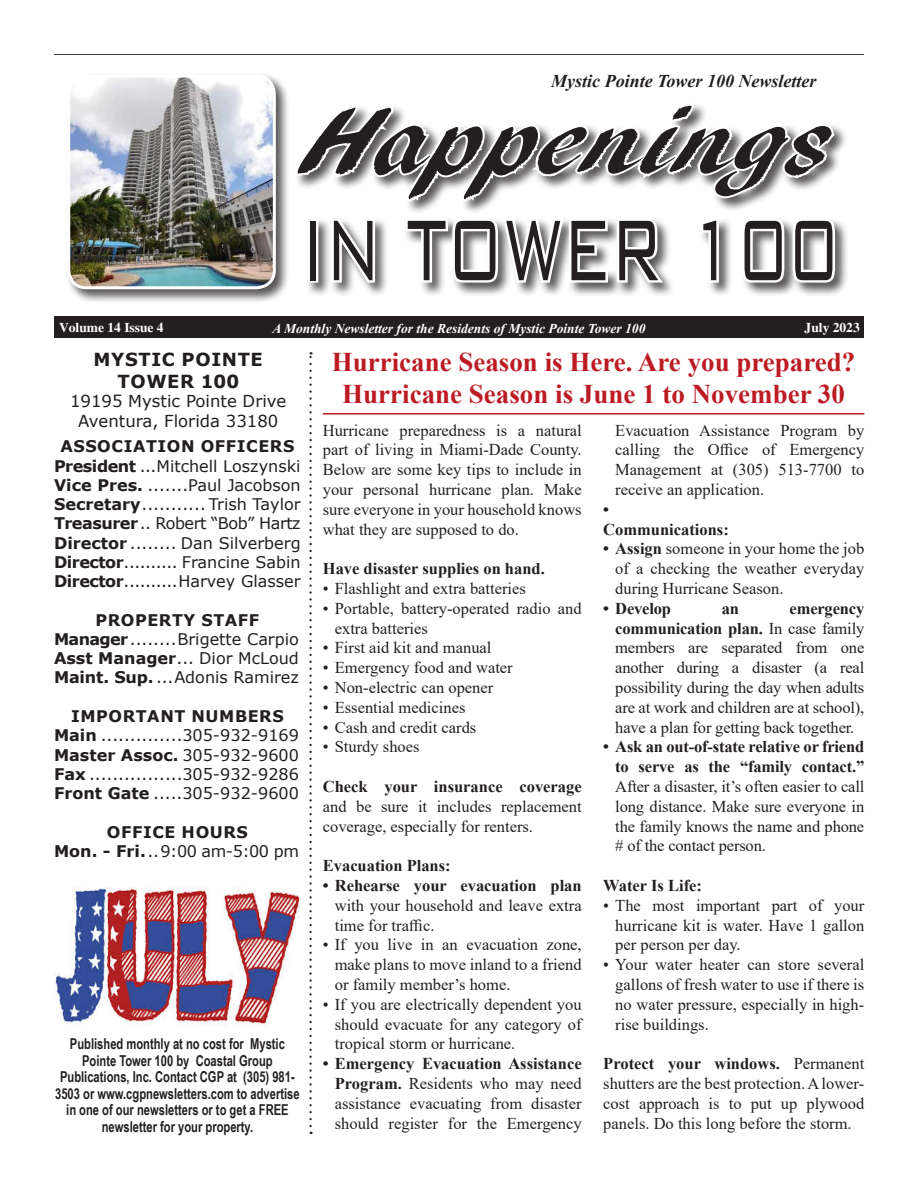
<style>
.page{position:relative;width:918px;height:1188px;background:#fff}
.page>*{position:absolute;margin:0;border:0;box-sizing:border-box;transform-origin:0 0}
.t1{font:300 115.05px "Bank Gothic BT";color:#231f20;scale:.59 1}
.t2{font:97.5px "ARBLANCA";color:#231f20;scale:1.21 1}
.t3{font:700 27px/32.4px "Times New Roman";color:#bc1b23;text-align:center}
.t4{font:italic 700 18px "Times New Roman";color:#231f20}
.t5{font:700 18px/21.6px "Verdana";letter-spacing:.035em;color:#231f20;text-align:center}
.t6{font:16.5px/19.8px "Times New Roman";color:#231f20;text-align:justify}
.t7{font:700 16.5px/19.8px "Times New Roman";color:#231f20}
.t8{font:16.5px/19.8px "Verdana";color:#231f20;text-align:center}
.t9{font:16.05px/19.2px "Verdana";color:#231f20;text-align:center}
.t10{font:700 16.05px/19.2px "Verdana";letter-spacing:.035em;color:#231f20;text-align:center}
.t11{font:700 15px/16.5px "Arial Narrow";color:#231f20;text-align:center;scale:.91 1}
.t12{font:italic 700 13.5px "Times New Roman";color:#fff}
.t13{font:700 13.5px "Times";color:#fff}
.s1{font-weight:700}
.s2{font-weight:400}
</style>
<div class="page">
<div style="left:65px;top:73px;width:226px;height:231px;background:#231f20;opacity:.75"></div>
<img style="left:69px;top:76px;width:205px;height:212px">
<div style="left:67px;top:74px;width:209px;height:215px;border:3px solid #fff;border-radius:18px"></div>
<div style="left:54px;top:316px;width:810px;height:22px;background:#231f20"></div>
<hr style="left:54px;top:54px;width:810px;height:1px;background:#231f20">
<div style="left:306px;top:217px;width:543px;height:81px;background:#231f20;opacity:.75"></div>
<svg style="left:297px;top:105px;width:543px;height:192px"></svg>
<svg style="left:309px;top:352px;width:3px;height:774px"></svg>
<img style="left:54px;top:888px;width:246px;height:137px">
<hr style="left:323px;top:413px;width:541px;height:2px;background:#bc1b23">
<p class="t4" style="left:551px;top:69px;width:267px">Mystic Pointe Tower 100 Newsletter</p>
<h2 class="t2" style="left:303px;top:88px;width:437px">Happenings</h2>
<h1 class="t1" style="left:301px;top:187px;width:914px">IN TOWER 100</h1>
<p class="t13" style="left:59px;top:319px;width:106px">Volume 14 Issue 4</p>
<p class="t13" style="left:805px;top:319px;width:57px">July 2023</p>
<p class="t12" style="left:272px;top:319px;width:374px">A Monthly Newsletter for the Residents of Mystic Pointe Tower 100</p>
<p class="t5" style="left:93px;top:348px;width:171px">MYSTIC POINTE<br>TOWER 100</p>
<p class="t8" style="left:70px;top:391px;width:218px">19195 Mystic Pointe Drive<br>Aventura, Florida 33180</p>
<p class="t9" style="left:54px;top:437px;width:248px"><span class="s1">ASSOCIATION OFFICERS President</span> ...Mitchell Loszynski <span class="s1">Vice Pres.</span> .......Paul Jacobson <span class="s1">Secretary</span>........... Trish Taylor <span class="s1">Treasurer</span>.. Robert “Bob” Hartz <span class="s1">Director</span> ........ Dan Silverberg <span class="s1">Director</span>.......... Francine Sabin <span class="s1">Director</span>..........Harvey Glasser</p>
<p class="t9" style="left:54px;top:610px;width:246px"><span class="s1">PROPERTY STAFF<br>Manager</span>........Brigette Carpio<br><span class="s1">Asst Manager</span>... Dior McLoud<br><span class="s1">Maint. Sup.</span> ...Adonis Ramirez</p>
<p class="t9" style="left:54px;top:706px;width:246px"><span class="s1">IMPORTANT NUMBERS<br>Main</span> ..............305-932-9169<br><span class="s1">Master Assoc.</span> 305-932-9600<br><span class="s1">Fax</span> ................305-932-9286<br><span class="s1">Front Gate</span> .....305-932-9600</p>
<p class="t10" style="left:54px;top:822px;width:247px">OFFICE HOURS<br>Mon. - Fri.<span class="s2">..9:00 am-5:00 pm</span></p>
<p class="t11" style="left:55px;top:1035px;width:270px">Published monthly at no cost for Mystic Pointe Tower 100 by Coastal Group Publications, Inc. Contact CGP at (305) 981- 3503 or www.cgpnewsletters.com to advertise in one of our newsletters or to get a FREE newsletter for your property.</p>
<h3 class="t3" style="left:332px;top:344px;width:525px">Hurricane Season is Here. Are you prepared?<br>Hurricane Season is June 1 to November 30</h3>
<p class="t6" style="left:323px;top:420px;width:260px">Hurricane preparedness is a natural part of living in Miami-Dade County.<br>Below are some key tips to include in your personal hurricane plan. Make sure everyone in your household knows what they are supposed to do.</p>
<p class="t7" style="left:323px;top:558px;width:224px">Have disaster supplies on hand.</p>
<p class="t6" style="left:323px;top:578px;width:205px">• Flashlight and extra batteries</p>
<p class="t6" style="left:335px;top:598px;width:248px;text-indent:-12px">• Portable, battery-operated radio and extra batteries</p>
<p class="t6" style="left:323px;top:637px;width:170px">• First aid kit and manual</p>
<p class="t6" style="left:323px;top:657px;width:191px">• Emergency food and water</p>
<p class="t6" style="left:323px;top:677px;width:172px">• Non-electric can opener</p>
<p class="t6" style="left:323px;top:697px;width:144px">• Essential medicines</p>
<p class="t6" style="left:323px;top:717px;width:155px">• Cash and credit cards</p>
<p class="t6" style="left:323px;top:736px;width:98px">• Sturdy shoes</p>
<p class="t7" style="left:323px;top:776px;width:260px">Check your insurance coverage</p>
<p class="t6" style="left:323px;top:796px;width:260px">and be sure it includes replacement coverage, especially for renters.</p>
<p class="t7" style="left:323px;top:855px;width:129px">Evacuation Plans:</p>
<p class="t7" style="left:323px;top:875px;width:260px">• Rehearse your evacuation plan</p>
<p class="t6" style="left:335px;top:895px;width:248px">with your household and leave extra time for traffic.</p>
<p class="t6" style="left:335px;top:934px;width:248px;text-indent:-12px">• If you live in an evacuation zone, make plans to move inland to a friend or family member’s home.</p>
<p class="t6" style="left:335px;top:994px;width:248px;text-indent:-12px">• If you are electrically dependent you should evacuate for any category of tropical storm or hurricane.</p>
<p class="t6" style="left:335px;top:1053px;width:248px;text-indent:-12px"><span class="s1">• Emergency Evacuation Assistance Program.</span> Residents who may need assistance evacuating from disaster should register for the Emergency</p>
<p class="t6" style="left:615px;top:420px;width:251px">Evacuation Assistance Program by calling the Office of Emergency Management at (305) 513-7700 to receive an application.</p>
<p class="t7" style="left:603px;top:499px;width:127px">•<br>Communications:</p>
<p class="t6" style="left:615px;top:538px;width:251px;text-indent:-12px"><span class="s1">• Assign</span> someone in your home the job of a checking the weather everyday during Hurricane Season.</p>
<p class="t7" style="left:603px;top:598px;width:69px">• Develop</p>
<p class="t7" style="left:722px;top:598px;width:19px">an</p>
<p class="t6" style="left:615px;top:598px;width:251px;text-indent:174px"><span class="s1">emergency communication plan.</span> In case family members are separated from one another during a disaster (a real possibility during the day when adults are at work and children are at school), have a plan for getting back together.</p>
<p class="t7" style="left:603px;top:736px;width:263px;text-align:right">• Ask an out-of-state relative or friend to serve as the “family contact.”</p>
<p class="t6" style="left:615px;top:776px;width:251px">After a disaster, it’s often easier to call long distance. Make sure everyone in the family knows the name and phone # of the contact person.</p>
<p class="t7" style="left:603px;top:875px;width:100px">Water Is Life:</p>
<p class="t6" style="left:615px;top:895px;width:251px;text-indent:-12px">• The most important part of your hurricane kit is water. Have 1 gallon per person per day.</p>
<p class="t6" style="left:615px;top:954px;width:251px;text-indent:-12px">• Your water heater can store several gallons of fresh water to use if there is no water pressure, especially in high&shy;rise buildings.</p>
<p class="t6" style="left:603px;top:1053px;width:263px"><span class="s1">Protect your windows.</span> Permanent shutters are the best protection. A lower&shy;cost approach is to put up plywood panels. Do this long before the storm.</p>
</div>
